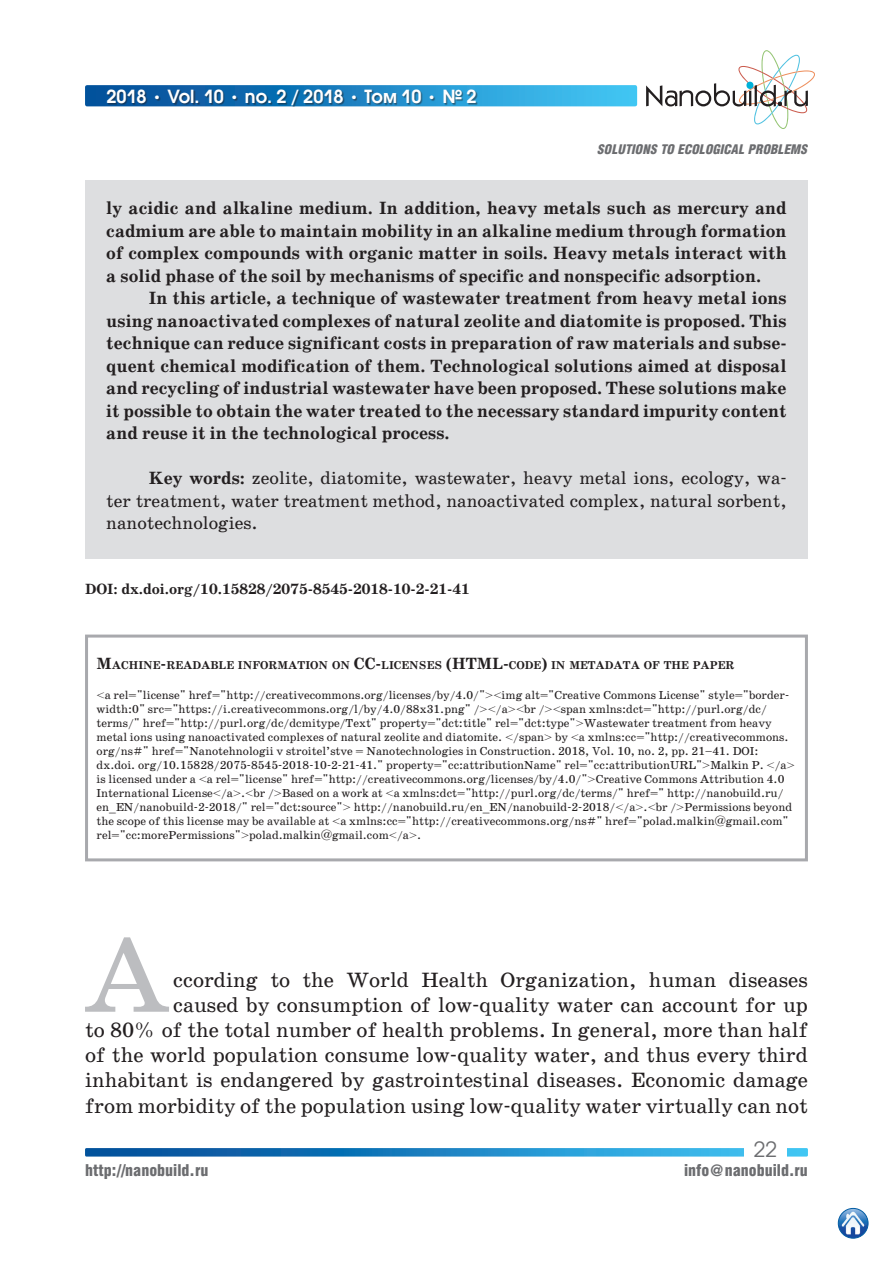
<style>
.page{position:relative;width:893px;height:1263px;background:#fff}
.page>*{position:absolute;margin:0;border:0;box-sizing:border-box;transform-origin:0 0}
.t1{font:21px/25.2px "School Book C";color:#231f20;text-align:right}
.t2{font:21px "Avant Garde Gothic C";color:#6c6d70}
.t3{font:700 18px/22.5px "School Book C";color:#231f20;text-align:justify}
.t4{font:18px/22.5px "School Book C";color:#231f20;text-align:justify}
.t5{font:600 18px "Avant Garde Gothic C";color:#fff}
.t6{font:900 16.5px "Helios Cond";color:#6c6d70}
.t7{font:700 15px "School Book C";color:#231f20}
.t8{font:italic 900 13.5px "Helios Cond";color:#6c6d70}
.t9{font:11.7px/14.1px "School Book C";color:#231f20}
.t10{font:700 11.55px "School Book C";color:#231f20}
.s1{font-family:"School Book C";font-weight:700}
.s2{font-weight:700}
.s3{font-size:16.5px}
</style>
<div class="page">
<svg style="left:85px;top:1148px;width:723px;height:8px"></svg>
<div style="left:744px;top:1137px;width:43px;height:19px;background:#fff"></div>
<svg style="left:85px;top:85px;width:552px;height:21px"></svg>
<div style="left:108px;top:90px;width:370px;height:17px;background:#231f20;opacity:.5"></div>
<svg style="left:646px;top:50px;width:169px;height:79px"></svg>
<img style="left:838px;top:1208px;width:30px;height:30px;border-radius:15px">
<div style="left:838px;top:1208px;width:30px;height:30px;border:1px solid #015ca3;border-radius:50%"></div>
<svg style="left:85px;top:937px;width:84px;height:75px"></svg>
<div style="left:85px;top:634px;width:723px;height:227px;border:3px solid #a8a9ad"></div>
<div style="left:85px;top:180px;width:723px;height:378px;background:#dddee0"></div>
<h2 class="t5" style="left:106px;top:85px;width:372px">2018 <span class="s1">•</span> Vol. 10 <span class="s1">•</span> no. 2 / 2018 <span class="s1">•</span> Том 10 <span class="s1">•</span> № 2</h2>
<p class="t8" style="left:598px;top:142px;width:212px">SOLUTIONS TO ECOLOGICAL PROBLEMS</p>
<p class="t3" style="left:106px;top:198px;width:682px">ly acidic and alkaline medium. In addition, heavy metals such as mercury and cadmium are able to maintain mobility in an alkaline medium through formation of complex compounds with organic matter in soils. Heavy metals interact with a solid phase of the soil by mechanisms of specific and nonspecific adsorption.</p>
<p class="t3" style="left:106px;top:288px;width:682px;text-indent:43px">In this article, a technique of wastewater treatment from heavy metal ions using nanoactivated complexes of natural zeolite and diatomite is proposed. This technique can reduce significant costs in preparation of raw materials and subse&shy;quent chemical modification of them. Technological solutions aimed at disposal and recycling of industrial wastewater have been proposed. These solutions make it possible to obtain the water treated to the necessary standard impurity content and reuse it in the technological process.</p>
<h2 class="t4" style="left:106px;top:467px;width:682px;text-indent:43px"><span class="s2">Key words:</span> zeolite, diatomite, wastewater, heavy metal ions, ecology, wa&shy;ter treatment, water treatment method, nanoactivated complex, natural sorbent, nanotechnologies.</h2>
<p class="t7" style="left:85px;top:581px;width:386px">DOI: dx.doi.org/10.15828/2075-8545-2018-10-2-21-41</p>
<p class="t10" style="left:97px;top:658px;width:639px"><span class="s3">M</span>ACHINE<span class="s3">-</span>READABLE INFORMATION ON <span class="s3">CC-</span>LICENSES <span class="s3">(HTML-</span>CODE<span class="s3">)</span> IN METADATA OF THE PAPER</p>
<p class="t9" style="left:97px;top:688px;width:700px">&lt;a rel="license" href="http://creativecommons.org/licenses/by/4.0/"&gt;&lt;img alt="Creative Commons License" style="border&shy;width:0" src="https://i.creativecommons.org/l/by/4.0/88x31.png" /&gt;&lt;/a&gt;&lt;br /&gt;&lt;span xmlns:dct="http://purl.org/dc/ terms/" href="http://purl.org/dc/dcmitype/Text" property="dct:title" rel="dct:type"&gt;Wastewater treatment from heavy metal ions using nanoactivated complexes of natural zeolite and diatomite. &lt;/span&gt; by &lt;a xmlns:cc="http://creativecommons. org/ns#" href="Nanotehnologii v stroitel’stve = Nanotechnologies in Construction. 2018, Vol. 10, no. 2, pp. 21–41. DOI: dx.doi. org/10.15828/2075-8545-2018-10-2-21-41." property="cc:attributionName" rel="cc:attributionURL"&gt;Malkin P. &lt;/a&gt; is licensed under a &lt;a rel="license" href="http://creativecommons.org/licenses/by/4.0/"&gt;Creative Commons Attribution 4.0<br>International License&lt;/a&gt;.&lt;br /&gt;Based on a work at &lt;a xmlns:dct="http://purl.org/dc/terms/" href=" http://nanobuild.ru/ en_EN/nanobuild-2-2018/" rel="dct:source"&gt; http://nanobuild.ru/en_EN/nanobuild-2-2018/&lt;/a&gt;.&lt;br /&gt;Permissions beyond the scope of this license may be available at &lt;a xmlns:cc="http://creativecommons.org/ns#" href="polad.malkin@gmail.com" rel="cc:morePermissions"&gt;polad.malkin@gmail.com&lt;/a&gt;.</p>
<p class="t1" style="left:85px;top:967px;width:724px">ccording to the World Health Organization, human diseases<br>caused by consumption of low-quality water can account for up<br>to 80% of the total number of health problems. In general, more than half of the world population consume low-quality water, and thus every third inhabitant is endangered by gastrointestinal diseases. Economic damage from morbidity of the population using low-quality water virtually can not</p>
<h1 class="t2" style="left:754px;top:1136px;width:25px">22</h1>
<h3 class="t6" style="left:85px;top:1161px;width:125px">http://nanobuild.ru</h3>
<h3 class="t6" style="left:684px;top:1161px;width:125px">info@nanobuild.ru</h3>
</div>
